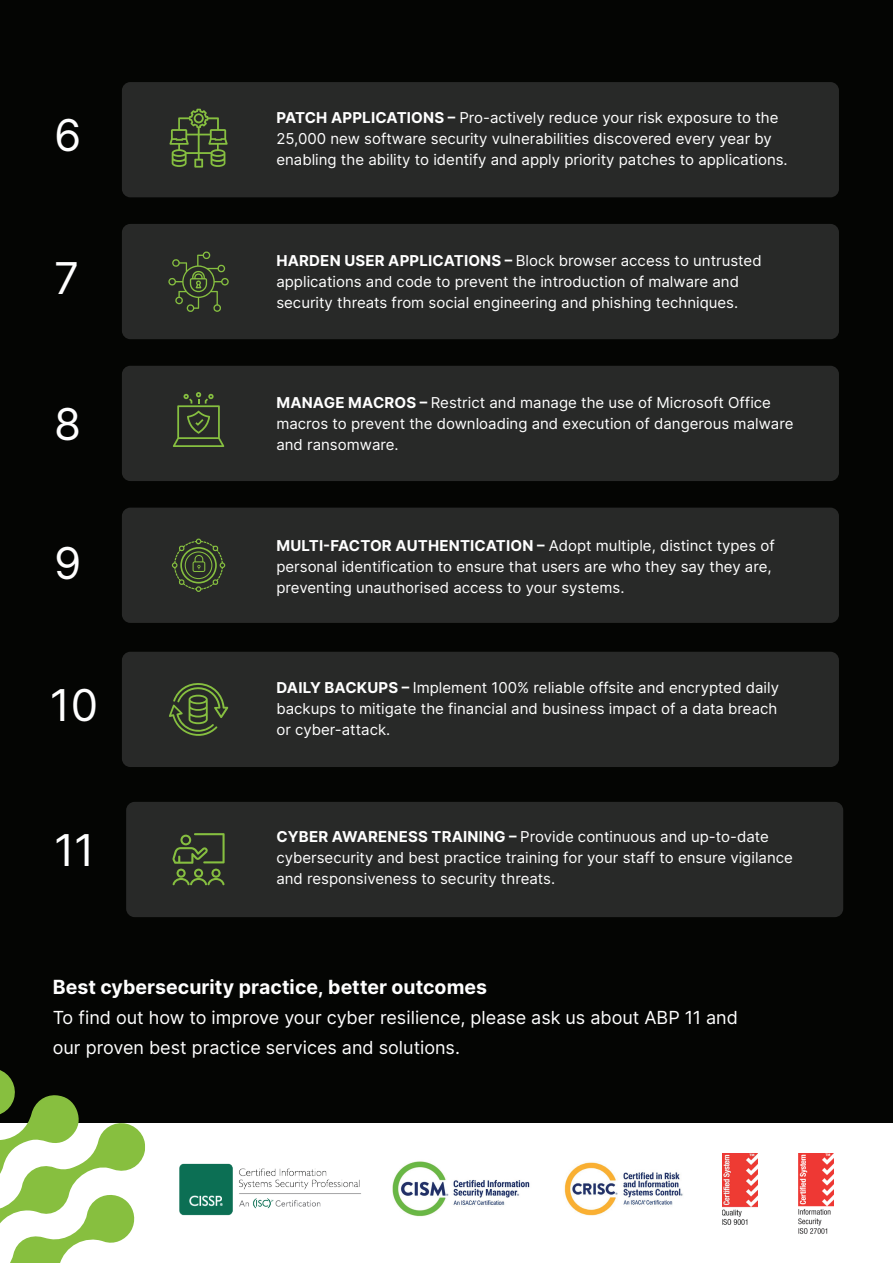
<style>
.page{position:relative;width:893px;height:1263px;background:#fff}
.page>*{position:absolute;margin:0;border:0;box-sizing:border-box;transform-origin:0 0}
.t1{font:43.8px "Inter";color:#fff}
.t2{font:700 19.5px "Inter";color:#fff}
.t3{font:18px/30px "Inter";color:#fff}
.t4{font:15px/21px "Inter";color:#fff}
.s1{font-weight:700}
</style>
<div class="page">
<div style="left:0;top:0;width:893px;height:1123px;background:#040503"></div>
<div style="left:122px;top:82px;width:717px;height:115px;background:#282928;border-radius:9px"></div>
<div style="left:122px;top:224px;width:717px;height:115px;background:#282928;border-radius:9px"></div>
<div style="left:122px;top:366px;width:717px;height:115px;background:#282928;border-radius:9px"></div>
<div style="left:122px;top:508px;width:717px;height:115px;background:#282928;border-radius:9px"></div>
<div style="left:122px;top:652px;width:717px;height:115px;background:#282928;border-radius:9px"></div>
<img style="left:179px;top:1163px;width:182px;height:53px">
<img style="left:392px;top:1161px;width:138px;height:56px">
<img style="left:564px;top:1162px;width:119px;height:54px">
<img style="left:798px;top:1154px;width:35px;height:80px">
<img style="left:722px;top:1154px;width:36px;height:70px">
<svg style="left:0;top:1070px;width:145px;height:193px"></svg>
<div style="left:126px;top:802px;width:717px;height:115px;background:#282928;border-radius:9px"></div>
<svg style="left:168px;top:251px;width:61px;height:61px"></svg>
<svg style="left:169px;top:683px;width:59px;height:53px"></svg>
<svg style="left:172px;top:833px;width:53px;height:52px"></svg>
<svg style="left:173px;top:392px;width:51px;height:55px"></svg>
<svg style="left:172px;top:538px;width:53px;height:54px"></svg>
<svg style="left:169px;top:109px;width:59px;height:59px"></svg>
<h1 class="t1" style="left:54px;top:103px;width:29px">6</h1>
<h1 class="t1" style="left:54px;top:246px;width:27px">7</h1>
<h1 class="t1" style="left:54px;top:393px;width:29px">8</h1>
<h1 class="t1" style="left:54px;top:531px;width:29px">9</h1>
<h1 class="t1" style="left:50px;top:673px;width:50px">10</h1>
<h1 class="t1" style="left:54px;top:818px;width:42px">11</h1>
<p class="t4" style="left:276px;top:107px;width:513px"><span class="s1">PATCH APPLICATIONS –</span> Pro-actively reduce your risk exposure to the<br>25,000 new software security vulnerabilities discovered every year by enabling the ability to identify and apply priority patches to applications.</p>
<p class="t4" style="left:276px;top:249px;width:487px"><span class="s1">HARDEN USER APPLICATIONS –</span> Block browser access to untrusted applications and code to prevent the introduction of malware and security threats from social engineering and phishing techniques.</p>
<p class="t4" style="left:276px;top:392px;width:518px"><span class="s1">MANAGE MACROS –</span> Restrict and manage the use of Microsoft Office macros to prevent the downloading and execution of dangerous malware and ransomware.</p>
<p class="t4" style="left:276px;top:534px;width:500px"><span class="s1">MULTI-FACTOR AUTHENTICATION –</span> Adopt multiple, distinct types of personal identification to ensure that users are who they say they are, preventing unauthorised access to your systems.</p>
<p class="t4" style="left:276px;top:677px;width:504px;text-align:justify"><span class="s1">DAILY BACKUPS –</span> Implement 100% reliable offsite and encrypted daily backups to mitigate the financial and business impact of a data breach or cyber-attack.</p>
<p class="t4" style="left:276px;top:826px;width:518px"><span class="s1">CYBER AWARENESS TRAINING –</span> Provide continuous and up-to-date cybersecurity and best practice training for your staff to ensure vigilance and responsiveness to security threats.</p>
<h2 class="t2" style="left:53px;top:973px;width:436px">Best cybersecurity practice, better outcomes</h2>
<p class="t3" style="left:53px;top:1002px;width:687px">To find out how to improve your cyber resilience, please ask us about ABP 11 and our proven best practice services and solutions.</p>
</div>
